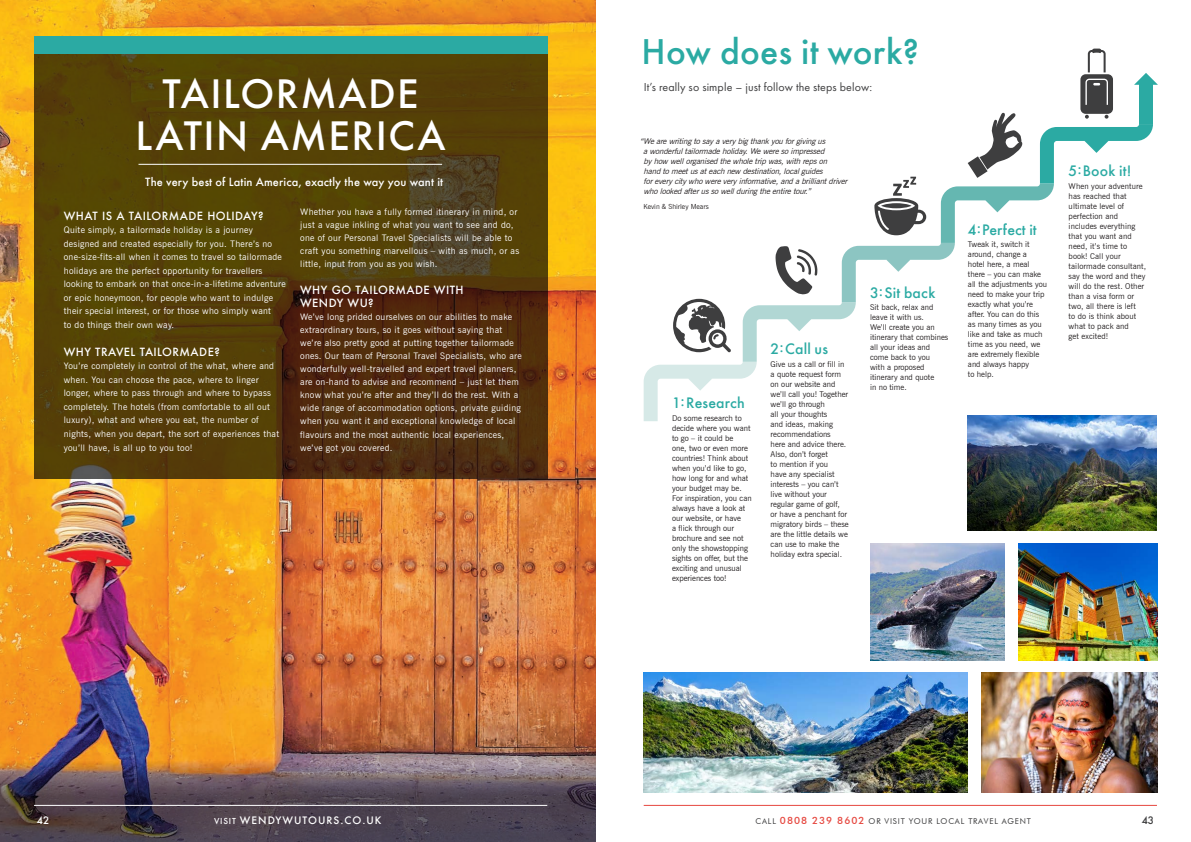
<style>
.page{position:relative;width:1191px;height:842px;background:#fff}
.page>*{position:absolute;margin:0;border:0;box-sizing:border-box;transform-origin:0 0}
.t1{font:500 38px "Futura";letter-spacing:.04em;color:#fff}
.TabTitle{font:500 33px "Futura";letter-spacing:.01em;color:#2baaa3}
.Itinerary_Text{font:500 14px "Futura";letter-spacing:.01em;color:#2baaa3}
.t2{font:12px "Futura PT";letter-spacing:.01em;color:#3e3e3f}
.TabTitle-2{font:500 11px/13px "Futura";letter-spacing:.035em;color:#fff}
.TabTitle-3{font:500 11px "Futura";letter-spacing:.01em;color:#fff}
.t3{font:500 10px "Futura";letter-spacing:.1em;color:#fff}
.t4{font:500 10px "Futura";color:#3e3e3f}
.t5{font:9px/13px "News Gothic BT";letter-spacing:.03em;color:#fff}
.Itinerary_Text-2{font:8px/10px "News Gothic BT";color:#231f20}
.Itinerary_Text-3{font:italic 8px/10px "News Gothic BT";color:#231f20}
.t6{font:8px "Futura BT";letter-spacing:.1em;color:#3e3e3f}
.Itinerary_Text-4{font:7px "News Gothic BT";color:#231f20}
.s1{font-size:8px}
.s2{font-weight:500;font-size:10px;color:#e6473f}
</style>
<div class="page">
<img style="left:0;top:0;width:595px;height:760px">
<svg style="left:34px;top:54px;width:513px;height:425px;background:#533b09"></svg>
<hr style="left:643px;top:805px;width:514px;height:1px;background:#e6473f">
<img style="left:0;top:760px;width:596px;height:82px">
<hr style="left:34px;top:805px;width:513px;height:1px;background:#fff">
<div style="left:34px;top:37px;width:513px;height:17px;background:#2baaa3"></div>
<hr style="left:138px;top:164px;width:304px;height:1px;background:#fff">
<img style="left:643px;top:672px;width:325px;height:120px">
<img style="left:968px;top:421px;width:189px;height:109px">
<img style="left:870px;top:543px;width:134px;height:117px">
<img style="left:981px;top:672px;width:177px;height:120px">
<img style="left:1018px;top:543px;width:140px;height:117px">
<svg style="left:643px;top:49px;width:515px;height:372px"></svg>
<p class="t1" style="left:163px;top:67px;width:258px">TAILORMADE</p>
<p class="t1" style="left:136px;top:109px;width:311px">LATIN AMERICA</p>
<p class="TabTitle-3" style="left:145px;top:174px;width:299px">The very best of Latin America, exactly the way you want it</p>
<p class="TabTitle-2" style="left:64px;top:209px;width:201px">WHAT IS A TAILORMADE HOLIDAY?</p>
<p class="t5" style="left:64px;top:223px;width:223px;line-height:13.6px">Quite simply, a tailormade holiday is a journey designed and created especially for you. There’s no one-size-fits-all when it comes to travel so tailormade holidays are the perfect opportunity for travellers looking to embark on that once-in-a-lifetime adventure or epic honeymoon, for people who want to indulge their special interest, or for those who simply want<br>to do things their own way.</p>
<p class="TabTitle-2" style="left:64px;top:345px;width:157px">WHY TRAVEL TAILORMADE?</p>
<p class="t5" style="left:64px;top:359px;width:217px;line-height:13.6px">You’re completely in control of the what, where and when. You can choose the pace, where to linger longer, where to pass through and where to bypass completely. The hotels (from comfortable to all out luxury), what and where you eat, the number of nights, when you depart, the sort of experiences that you’ll have, is all up to you too!</p>
<p class="t5" style="left:300px;top:205px;width:221px">Whether you have a fully formed itinerary in mind, or just a vague inkling of what you want to see and do, one of our Personal Travel Specialists will be able to craft you something marvellous – with as much, or as little, input from you as you wish.</p>
<p class="TabTitle-2" style="left:300px;top:283px;width:165px">WHY GO TAILORMADE WITH<br>WENDY WU?</p>
<p class="t5" style="left:300px;top:310px;width:223px">We’ve long prided ourselves on our abilities to make extraordinary tours, so it goes without saying that we’re also pretty good at putting together tailormade ones. Our team of Personal Travel Specialists, who are wonderfully well-travelled and expert travel planners, are on-hand to advise and recommend – just let them know what you’re after and they’ll do the rest. With a wide range of accommodation options, private guiding when you want it and exceptional knowledge of local flavours and the most authentic local experiences, we’ve got you covered.</p>
<p class="TabTitle" style="left:641px;top:29px;width:279px">How does it work?</p>
<p class="t2" style="left:643px;top:80px;width:230px">It’s really so simple – just follow the steps below:</p>
<p class="Itinerary_Text-3" style="left:643px;top:136px;width:208px;text-indent:-3px">“Wearewritingtosayaverybigthankyouforgivingus awonderfultailormadeholiday.Weweresoimpressed byhow wellorganisedthewholetripwas,withrepson handtomeetusateachnew destination,localguides foreverycitywhowereveryinformative,andabrilliantdriver wholookedafterussowellduringtheentiretour.”</p>
<p class="Itinerary_Text-4" style="left:643px;top:203px;width:67px">Kevin &amp; Shirley Mears</p>
<p class="Itinerary_Text" style="left:672px;top:393px;width:74px">1: Research</p>
<p class="Itinerary_Text-2" style="left:672px;top:413px;width:81px">Do some research to decide where you want to go – it could be<br>one, two or even more countries! Think about when you’d like to go, how long for and what your budget may be.<br>For inspiration, you can always have a look at our website, or have<br>a flick through our brochure and see not only the showstopping sights on offer, but the exciting and unusual experiences too!</p>
<p class="Itinerary_Text" style="left:770px;top:339px;width:59px">2:Call us</p>
<p class="Itinerary_Text-2" style="left:770px;top:359px;width:80px">Give us a call or fill in a quote request form on our website and we’ll call you! Together we’ll go through<br>all your thoughts<br>and ideas, making recommendations<br>here and advice there.<br>Also, don’t forget<br>to mention if you<br>have any specialist interests – you can’t live without your regular game of golf,<br>or have a penchant for migratory birds – these are the little details we can use to make the holiday extra special.</p>
<p class="Itinerary_Text" style="left:870px;top:283px;width:67px">3:Sit back</p>
<p class="Itinerary_Text-2" style="left:870px;top:303px;width:80px">Sit back, relax and leave it with us.<br>We’ll create you an itinerary that combines all your ideas and come back to you<br>with a proposed itinerary and quote<br>in no time.</p>
<p class="Itinerary_Text" style="left:968px;top:220px;width:70px">4:Perfect it</p>
<p class="Itinerary_Text-2" style="left:968px;top:239px;width:81px">Tweak it, switch it around, change a<br>hotel here, a meal there – you can make all the adjustments you need to make your trip exactly what you’re after. You can do this as many times as you like and take as much time as you need, we are extremely flexible and always happy<br>to help.</p>
<p class="Itinerary_Text" style="left:1068px;top:161px;width:64px">5:Book it!</p>
<p class="Itinerary_Text-2" style="left:1068px;top:181px;width:79px">When your adventure has reached that ultimate level of perfection and includes everything that you want and need, it’s time to book! Call your tailormade consultant, say the word and they will do the rest. Other than a visa form or two, all there is left<br>to do is think about what to pack and<br>get excited!</p>
<p class="t3" style="left:37px;top:813px;width:14px">42</p>
<p class="t3" style="left:214px;top:813px;width:169px"><span class="s1">VISIT</span> WENDYWUTOURS.CO.UK</p>
<p class="t6" style="left:755px;top:816px;width:277px">CALL <span class="s2">0808 239 8602</span> OR VISIT YOUR LOCAL TRAVEL AGENT</p>
<p class="t4" style="left:1141px;top:813px;width:14px">43</p>
</div>
